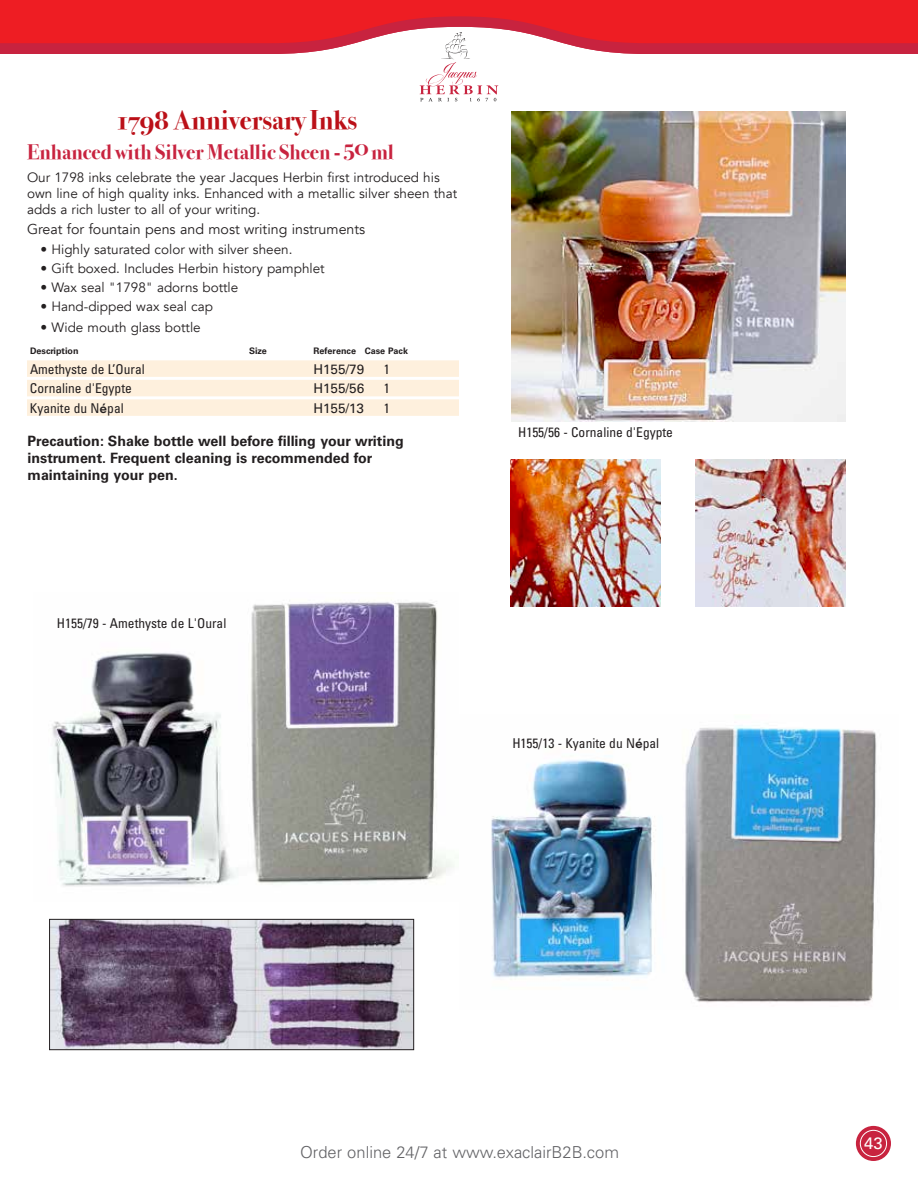
<style>
.page{position:relative;width:918px;height:1188px;background:#fff}
.page>*{position:absolute;margin:0;border:0;box-sizing:border-box;transform-origin:0 0}
.t1{font:700 27px "Bodoni Svty Two OSITCTT";color:#bb1018}
.t2{font:700 21px "Bodoni Svty Two OSITCTT";color:#c8233f}
.t3{font:300 16.5px "Univers LT Std";color:#636366}
.t4{font:16.5px "Univers LT Std";color:#fff}
.t5{font:700 14.25px/17.2px "Univers LT Std";color:#231f20}
.t6{font:14.25px "Avenir";color:#231f20}
.t7{font:13.5px/16.2px "Avenir";color:#231f20}
.t8{font:condensed 13.5px "Univers LT Std";color:#231f20}
.t9{font:13.5px "Univers LT Std";color:#231f20}
.t10{font:700 9px "Univers LT Std";color:#231f20}
.s1{font-family:"Campton";font-weight:500;font-stretch:normal}
</style>
<div class="page">
<div style="left:856px;top:1126px;width:35px;height:35px;background:#c8233f;border-radius:50%"></div>
<div style="left:860px;top:1130px;width:27px;height:27px;border:1px solid #fff;border-radius:50%"></div>
<svg style="left:0;top:0;width:918px;height:101px"></svg>
<img style="left:52px;top:601px;width:402px;height:285px">
<img style="left:491px;top:725px;width:386px;height:278px">
<div style="left:27px;top:360px;width:432px;height:17px;background:#fef0dd"></div>
<div style="left:27px;top:380px;width:432px;height:16px;background:#fef0dd"></div>
<div style="left:27px;top:399px;width:432px;height:17px;background:#fef0dd"></div>
<img style="left:51px;top:921px;width:361px;height:127px">
<div style="left:49px;top:919px;width:365px;height:131px;border:1px solid #231f20"></div>
<img style="left:511px;top:111px;width:335px;height:310px">
<img style="left:511px;top:460px;width:150px;height:146px">
<img style="left:695px;top:460px;width:151px;height:146px">
<h1 class="t1" style="left:118px;top:104px;width:241px">1798 Anniversary Inks</h1>
<h2 class="t2" style="left:27px;top:140px;width:368px">Enhanced with Silver Metallic Sheen - <sup>50</sup>ml</h2>
<p class="t7" style="left:27px;top:169px;width:432px">Our 1798 inks celebrate the year Jacques Herbin first introduced his own line of high quality inks. Enhanced with a metallic silver sheen that adds a rich luster to all of your writing.</p>
<p class="t6" style="left:27px;top:221px;width:340px">Great for fountain pens and most writing instruments</p>
<p class="t7" style="left:40px;top:241px;width:253px">• Highly saturated color with silver sheen.</p>
<p class="t7" style="left:40px;top:260px;width:286px">• Gift boxed. Includes Herbin history pamphlet</p>
<p class="t7" style="left:40px;top:280px;width:199px">• Wax seal "1798" adorns bottle</p>
<p class="t7" style="left:40px;top:299px;width:174px">• Hand-dipped wax seal cap</p>
<p class="t7" style="left:40px;top:319px;width:162px">• Wide mouth glass bottle</p>
<p class="t10" style="left:30px;top:346px;width:50px">Description</p>
<p class="t10" style="left:249px;top:346px;width:19px">Size</p>
<p class="t10" style="left:314px;top:346px;width:96px">Reference Case Pack</p>
<p class="t8" style="left:30px;top:360px;width:116px">Amethyste de L’Oural</p>
<p class="t9" style="left:314px;top:361px;width:52px">H155/79</p>
<p class="t8" style="left:384px;top:360px;width:7px">1</p>
<p class="t8" style="left:30px;top:380px;width:103px">Cornaline d'Egypte</p>
<p class="t9" style="left:313px;top:380px;width:52px">H155/56</p>
<p class="t8" style="left:384px;top:380px;width:7px">1</p>
<p class="t8" style="left:30px;top:399px;width:95px">Kyanite du N<span class="s1">é</span>pal</p>
<p class="t9" style="left:313px;top:400px;width:52px">H155/13</p>
<p class="t8" style="left:384px;top:399px;width:7px">1</p>
<p class="t5" style="left:28px;top:432px;width:378px">Precaution: Shake bottle well before filling your writing instrument. Frequent cleaning is recommended for maintaining your pen.</p>
<p class="t8" style="left:57px;top:614px;width:171px">H155/79 - Amethyste de L'Oural</p>
<p class="t8" style="left:518px;top:423px;width:156px">H155/56 - Cornaline d'Egypte</p>
<p class="t8" style="left:512px;top:734px;width:148px">H155/13 - Kyanite du N<span class="s1">é</span>pal</p>
<p class="t3" style="left:300px;top:1142px;width:320px">Order online 24/7 at www.exaclairB2B.com</p>
<p class="t4" style="left:864px;top:1134px;width:20px">43</p>
</div>
